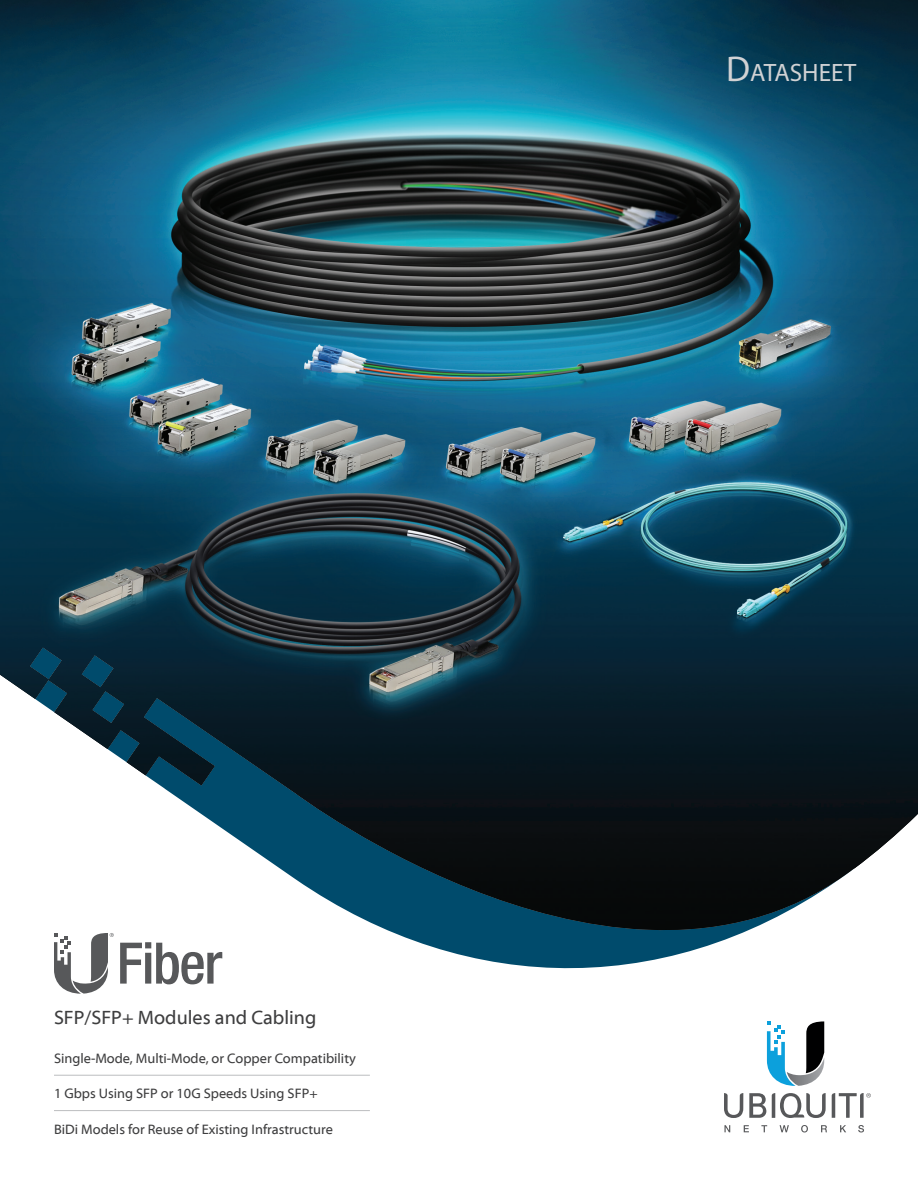
<style>
.page{position:relative;width:918px;height:1188px;background:#fff}
.page>*{position:absolute;margin:0;border:0;box-sizing:border-box;transform-origin:0 0}
.t1{font:25.2px "Myriad Pro";color:#d1d2d4}
.t2{font:19.5px "Myriad Web Pro";color:#3e3e3f}
.t3{font:13.8px "Myriad Web Pro";color:#3e3e3f}
.s1{font-size:36px}
</style>
<div class="page">
<svg style="left:166px;top:932px;width:659px;height:111px"></svg>
<img style="left:0;top:0;width:918px;height:932px">
<svg style="left:767px;top:1021px;width:57px;height:65px"></svg>
<svg style="left:724px;top:1093px;width:19px;height:25px"></svg>
<svg style="left:772px;top:1093px;width:54px;height:25px"></svg>
<svg style="left:749px;top:1093px;width:17px;height:25px"></svg>
<svg style="left:724px;top:1125px;width:6px;height:7px"></svg>
<svg style="left:744px;top:1125px;width:5px;height:7px"></svg>
<svg style="left:761px;top:1125px;width:6px;height:7px"></svg>
<svg style="left:780px;top:1125px;width:9px;height:7px"></svg>
<svg style="left:801px;top:1125px;width:7px;height:7px"></svg>
<svg style="left:821px;top:1125px;width:6px;height:7px"></svg>
<svg style="left:840px;top:1125px;width:6px;height:7px"></svg>
<svg style="left:858px;top:1125px;width:6px;height:7px"></svg>
<svg style="left:832px;top:1093px;width:39px;height:25px"></svg>
<svg style="left:54px;top:933px;width:60px;height:61px"></svg>
<svg style="left:120px;top:942px;width:102px;height:42px"></svg>
<hr style="left:54px;top:1075px;width:316px;height:1px;background:#bcbdc0">
<hr style="left:54px;top:1110px;width:316px;height:1px;background:#bcbdc0">
<h2 class="t2" style="left:54px;top:1007px;width:264px">SFP/SFP+ Modules and Cabling</h2>
<p class="t3" style="left:54px;top:1051px;width:304px">Single-Mode, Multi-Mode, or Copper Compatibility</p>
<p class="t3" style="left:54px;top:1086px;width:265px">1 Gbps Using SFP or 10G Speeds Using SFP+</p>
<p class="t3" style="left:54px;top:1121px;width:281px">BiDi Models for Reuse of Existing Infrastructure</p>
<h1 class="t1" style="left:726px;top:57px;width:132px"><span class="s1">D</span>ATASHEET</h1>
</div>
